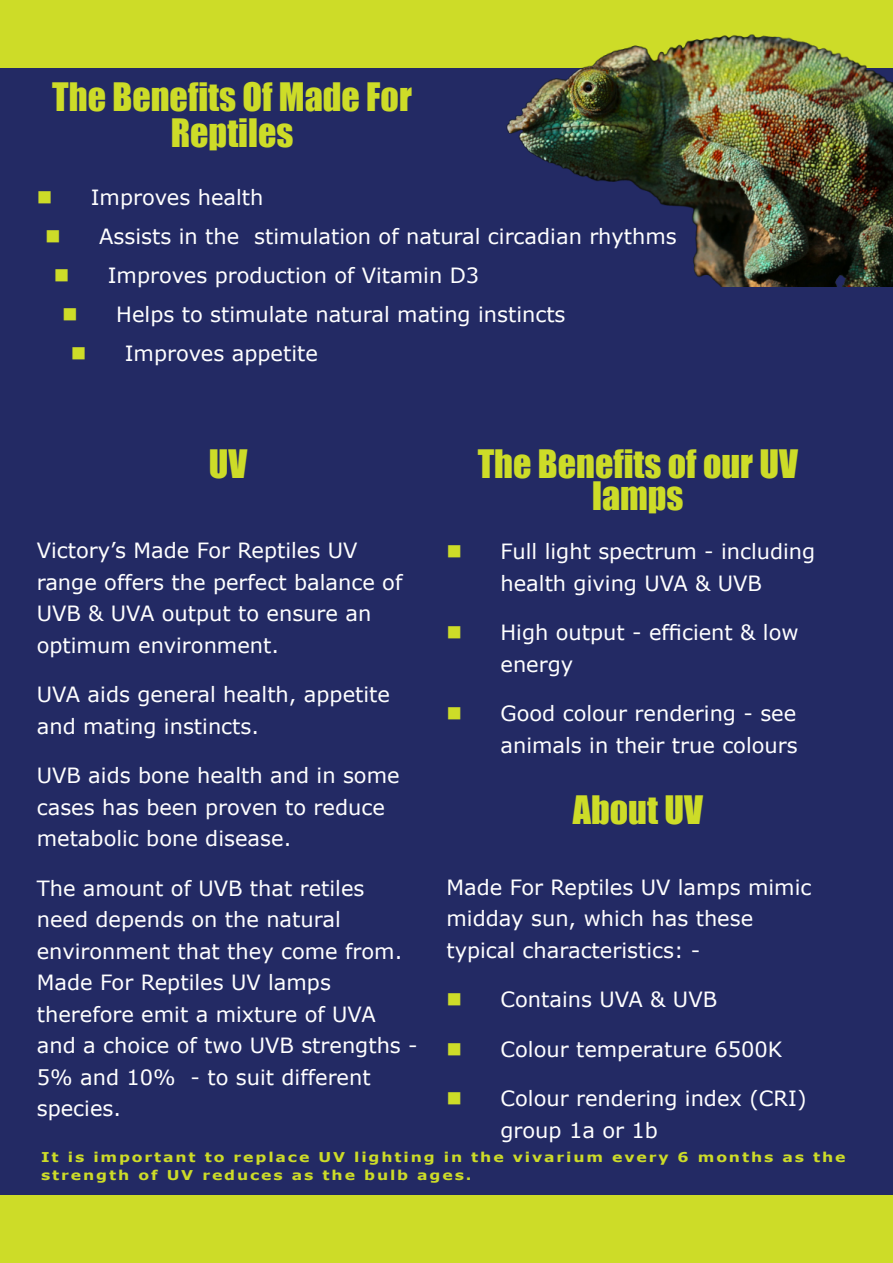
<style>
.page{position:relative;width:893px;height:1263px;background:#fff}
.page>*{position:absolute;margin:0;border:0;box-sizing:border-box;transform-origin:0 0}
.t1{font:36px/36px "Impact";color:#cddc28;text-align:center}
.t2{font:21px/31.5px "Verdana";color:#fff}
.t3{font:700 13.5px/18px "Verdana";letter-spacing:.12em;color:#cddc28;scale:1.16 1}
.s1{color:#cddc28}
</style>
<div class="page">
<div style="left:0;top:0;width:893px;height:68px;background:#cddc28"></div>
<div style="left:0;top:1195px;width:893px;height:68px;background:#cddc28"></div>
<div style="left:0;top:68px;width:893px;height:1127px;background:#232a64"></div>
<img style="left:506px;top:34px;width:387px;height:253px">
<h1 class="t1" style="left:52px;top:81px;width:361px">The Benefits Of Made For<br>Reptiles</h1>
<p class="t2" style="left:37px;top:183px;width:228px"><span class="s1">■</span> Improves health</p>
<p class="t2" style="left:45px;top:222px;width:633px"><span class="s1">■</span> Assists in the stimulation of natural circadian rhythms</p>
<p class="t2" style="left:54px;top:261px;width:427px"><span class="s1">■</span> Improves production of Vitamin D3</p>
<p class="t2" style="left:62px;top:300px;width:505px"><span class="s1">■</span> Helps to stimulate natural mating instincts</p>
<p class="t2" style="left:71px;top:339px;width:249px"><span class="s1">■</span> Improves appetite</p>
<h1 class="t1" style="left:209px;top:448px;width:40px">UV</h1>
<h1 class="t1" style="left:478px;top:450px;width:322px;line-height:31.5px">The Benefits of our UV lamps</h1>
<p class="t2" style="left:446px;top:538px;width:370px;text-align:center"><span class="s1">■</span> Full light spectrum - including health giving UVA &amp; UVB</p>
<p class="t2" style="left:500px;top:619px;width:300px;text-indent:-54px"><span class="s1">■</span> High output - efficient &amp; low energy</p>
<p class="t2" style="left:446px;top:700px;width:353px;text-align:right"><span class="s1">■</span> Good colour rendering - see animals in their true colours</p>
<p class="t2" style="left:37px;top:537px;width:367px">Victory’s Made For Reptiles UV range offers the perfect balance of<br>UVB &amp; UVA output to ensure an optimum environment.</p>
<p class="t2" style="left:37px;top:681px;width:355px">UVA aids general health, appetite and mating instincts.</p>
<p class="t2" style="left:37px;top:762px;width:364px">UVB aids bone health and in some cases has been proven to reduce metabolic bone disease.</p>
<p class="t2" style="left:37px;top:874px;width:383px">The amount of UVB that retiles need depends on the natural environment that they come from.<br>Made For Reptiles UV lamps therefore emit a mixture of UVA and a choice of two UVB strengths -<br>5% and 10% - to suit different species.</p>
<h1 class="t1" style="left:573px;top:794px;width:132px">About UV</h1>
<p class="t2" style="left:446px;top:873px;width:366px">Made For Reptiles UV lamps mimic midday sun, which has these typical characteristics: -</p>
<p class="t2" style="left:446px;top:986px;width:272px"><span class="s1">■</span> Contains UVA &amp; UVB</p>
<p class="t2" style="left:446px;top:1035px;width:337px"><span class="s1">■</span> Colour temperature 6500K</p>
<p class="t2" style="left:500px;top:1085px;width:308px;text-indent:-54px"><span class="s1">■</span> Colour rendering index (CRI) group 1a or 1b</p>
<p class="t3" style="left:41px;top:1149px;width:695px">It is important to replace UV lighting in the vivarium every 6 months as the strength of UV reduces as the bulb ages.</p>
</div>
